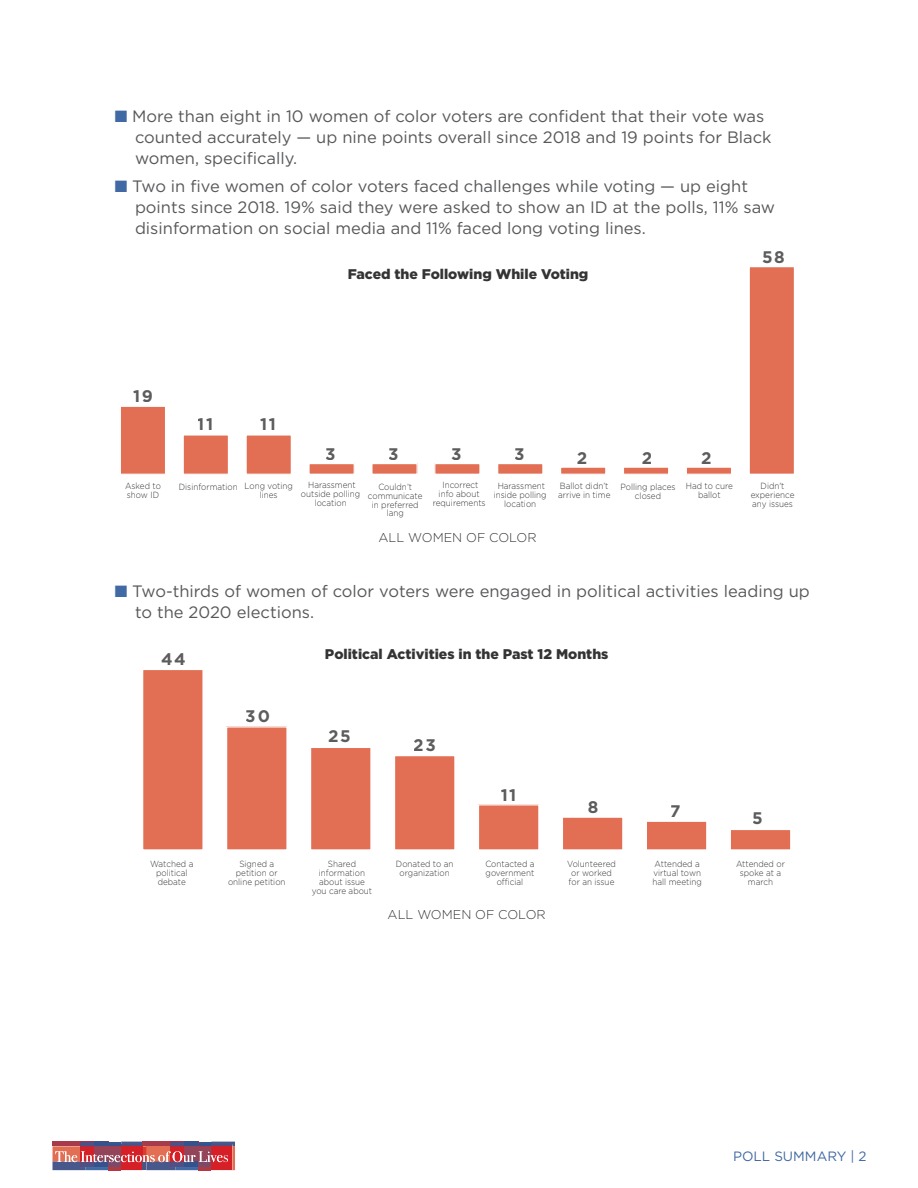
<style>
.page{position:relative;width:918px;height:1188px;background:#fff}
.page>*{position:absolute;margin:0;border:0;box-sizing:border-box;transform-origin:0 0}
.t1{font:700 16.8px "Gotham";letter-spacing:.085em;color:rgb(0 0 0/.8)}
.t2{font:16.5px/21px "Gotham";color:#57585a}
.t3{font:900 14.1px "Gotham";color:rgb(0 0 0/.8)}
.t4{font:13.5px "Gotham";color:#4169a4}
.t5{font:300 12.75px "Gotham";color:rgb(0 0 0/.8)}
.t6{font:300 8.85px/8.9px "Gotham";color:rgb(0 0 0/.8);text-align:center;scale:.92 1}
.s1{color:#4169a4}
</style>
<div class="page">
<svg style="left:52px;top:1142px;width:183px;height:29px;background:#a75e6e"></svg>
<div style="left:120px;top:406px;width:46px;height:68px;background:#e26e53"></div>
<div style="left:120px;top:406px;width:46px;height:69px;border:1px solid #fff"></div>
<div style="left:183px;top:435px;width:45px;height:39px;background:#e26e53"></div>
<div style="left:183px;top:434px;width:46px;height:41px;border:1px solid #fff"></div>
<div style="left:246px;top:435px;width:45px;height:39px;background:#e26e53"></div>
<div style="left:245px;top:434px;width:47px;height:41px;border:1px solid #fff"></div>
<div style="left:309px;top:464px;width:45px;height:10px;background:#e26e53"></div>
<div style="left:308px;top:463px;width:47px;height:12px;border:1px solid #fff"></div>
<div style="left:372px;top:464px;width:45px;height:10px;background:#e26e53"></div>
<div style="left:371px;top:463px;width:47px;height:12px;border:1px solid #fff"></div>
<div style="left:435px;top:464px;width:45px;height:10px;background:#e26e53"></div>
<div style="left:434px;top:463px;width:47px;height:12px;border:1px solid #fff"></div>
<div style="left:498px;top:464px;width:45px;height:10px;background:#e26e53"></div>
<div style="left:497px;top:463px;width:47px;height:12px;border:1px solid #fff"></div>
<div style="left:561px;top:467px;width:45px;height:7px;background:#e26e53"></div>
<div style="left:560px;top:466px;width:46px;height:9px;border:1px solid #fff"></div>
<div style="left:623px;top:467px;width:46px;height:7px;background:#e26e53"></div>
<div style="left:623px;top:466px;width:46px;height:9px;border:1px solid #fff"></div>
<div style="left:686px;top:467px;width:46px;height:7px;background:#e26e53"></div>
<div style="left:686px;top:466px;width:46px;height:9px;border:1px solid #fff"></div>
<div style="left:749px;top:267px;width:45px;height:207px;background:#e26e53"></div>
<div style="left:749px;top:266px;width:46px;height:209px;border:1px solid #fff"></div>
<div style="left:143px;top:669px;width:60px;height:181px;background:#e26e53"></div>
<div style="left:142px;top:669px;width:62px;height:182px;border:1px solid #fff"></div>
<div style="left:227px;top:727px;width:60px;height:123px;background:#e26e53"></div>
<div style="left:226px;top:726px;width:62px;height:125px;border:1px solid #fff"></div>
<div style="left:311px;top:747px;width:60px;height:103px;background:#e26e53"></div>
<div style="left:310px;top:747px;width:62px;height:104px;border:1px solid #fff"></div>
<div style="left:395px;top:756px;width:60px;height:94px;background:#e26e53"></div>
<div style="left:394px;top:755px;width:62px;height:96px;border:1px solid #fff"></div>
<div style="left:478px;top:805px;width:61px;height:45px;background:#e26e53"></div>
<div style="left:478px;top:804px;width:62px;height:47px;border:1px solid #fff"></div>
<div style="left:562px;top:817px;width:61px;height:33px;background:#e26e53"></div>
<div style="left:562px;top:817px;width:61px;height:34px;border:1px solid #fff"></div>
<div style="left:646px;top:821px;width:61px;height:29px;background:#e26e53"></div>
<div style="left:646px;top:821px;width:61px;height:30px;border:1px solid #fff"></div>
<div style="left:730px;top:829px;width:61px;height:21px;background:#e26e53"></div>
<div style="left:730px;top:829px;width:61px;height:22px;border:1px solid #fff"></div>
<p class="t2" style="left:135px;top:105px;width:638px;text-indent:-20px"><span class="s1">■</span> More than eight in 10 women of color voters are confident that their vote was counted accurately — up nine points overall since 2018 and 19 points for Black women, specifically.</p>
<p class="t2" style="left:135px;top:175px;width:642px;text-indent:-20px"><span class="s1">■</span> Two in five women of color voters faced challenges while voting — up eight points since 2018. 19% said they were asked to show an ID at the polls, 11% saw disinformation on social media and 11% faced long voting lines.</p>
<h1 class="t1" style="left:133px;top:385px;width:21px">19</h1>
<h1 class="t1" style="left:198px;top:413px;width:17px">11</h1>
<h1 class="t1" style="left:260px;top:413px;width:17px">11</h1>
<h3 class="t3" style="left:348px;top:266px;width:242px">Faced the Following While Voting</h3>
<h1 class="t1" style="left:762px;top:246px;width:24px">58</h1>
<h1 class="t1" style="left:326px;top:443px;width:12px">3</h1>
<h1 class="t1" style="left:389px;top:443px;width:12px">3</h1>
<h1 class="t1" style="left:451px;top:443px;width:12px">3</h1>
<h1 class="t1" style="left:515px;top:443px;width:12px">3</h1>
<h1 class="t1" style="left:577px;top:446px;width:12px">2</h1>
<h1 class="t1" style="left:641px;top:446px;width:12px">2</h1>
<h1 class="t1" style="left:701px;top:446px;width:12px">2</h1>
<p class="t6" style="left:125px;top:481px;width:40px;text-align:left">Asked to show ID</p>
<p class="t6" style="left:260px;top:483px;width:38px;line-height:7.8px;text-align:left;text-indent:-81px">Disinformation Long voting lines</p>
<p class="t6" style="left:301px;top:481px;width:66px">Harassment outside polling location</p>
<p class="t6" style="left:368px;top:482px;width:61px">Couldn’t communicate in preferred lang</p>
<p class="t6" style="left:433px;top:481px;width:59px">Incorrect info about requirements</p>
<p class="t6" style="left:494px;top:481px;width:59px">Harassment inside polling location</p>
<p class="t6" style="left:558px;top:481px;width:58px;text-align:left">Ballot didn’t arrive in time</p>
<p class="t6" style="left:621px;top:482px;width:61px">Polling places closed</p>
<p class="t6" style="left:686px;top:481px;width:53px">Had to cure ballot</p>
<p class="t6" style="left:751px;top:481px;width:49px">Didn't experience any issues</p>
<h3 class="t5" style="left:379px;top:530px;width:160px">ALL WOMEN OF COLOR</h3>
<p class="t2" style="left:135px;top:581px;width:676px;text-indent:-20px"><span class="s1">■</span> Two-thirds of women of color voters were engaged in political activities leading up to the 2020 elections.</p>
<h1 class="t1" style="left:161px;top:647px;width:26px">44</h1>
<h1 class="t1" style="left:246px;top:705px;width:26px">30</h1>
<h3 class="t3" style="left:325px;top:646px;width:285px">Political Activities in the Past 12 Months</h3>
<h1 class="t1" style="left:328px;top:725px;width:24px">25</h1>
<h1 class="t1" style="left:414px;top:734px;width:24px">23</h1>
<h1 class="t1" style="left:501px;top:784px;width:17px">11</h1>
<h1 class="t1" style="left:588px;top:796px;width:12px">8</h1>
<h1 class="t1" style="left:671px;top:800px;width:12px">7</h1>
<h1 class="t1" style="left:753px;top:807px;width:12px">5</h1>
<p class="t6" style="left:150px;top:859px;width:48px">Watched a political debate</p>
<p class="t6" style="left:228px;top:859px;width:64px">Signed a petition or online petition</p>
<p class="t6" style="left:312px;top:859px;width:67px">Shared information about issue you care about</p>
<p class="t6" style="left:396px;top:859px;width:64px">Donated to an organization</p>
<p class="t6" style="left:485px;top:859px;width:55px">Contacted a government official</p>
<p class="t6" style="left:567px;top:859px;width:54px;text-align:left">Volunteered or worked for an issue</p>
<p class="t6" style="left:653px;top:859px;width:55px;text-align:left">Attended a virtual town hall meeting</p>
<p class="t6" style="left:736px;top:859px;width:55px">Attended or spoke at a march</p>
<h3 class="t5" style="left:388px;top:907px;width:160px">ALL WOMEN OF COLOR</h3>
<p class="t4" style="left:733px;top:1149px;width:135px">POLL SUMMARY | 2</p>
</div>
